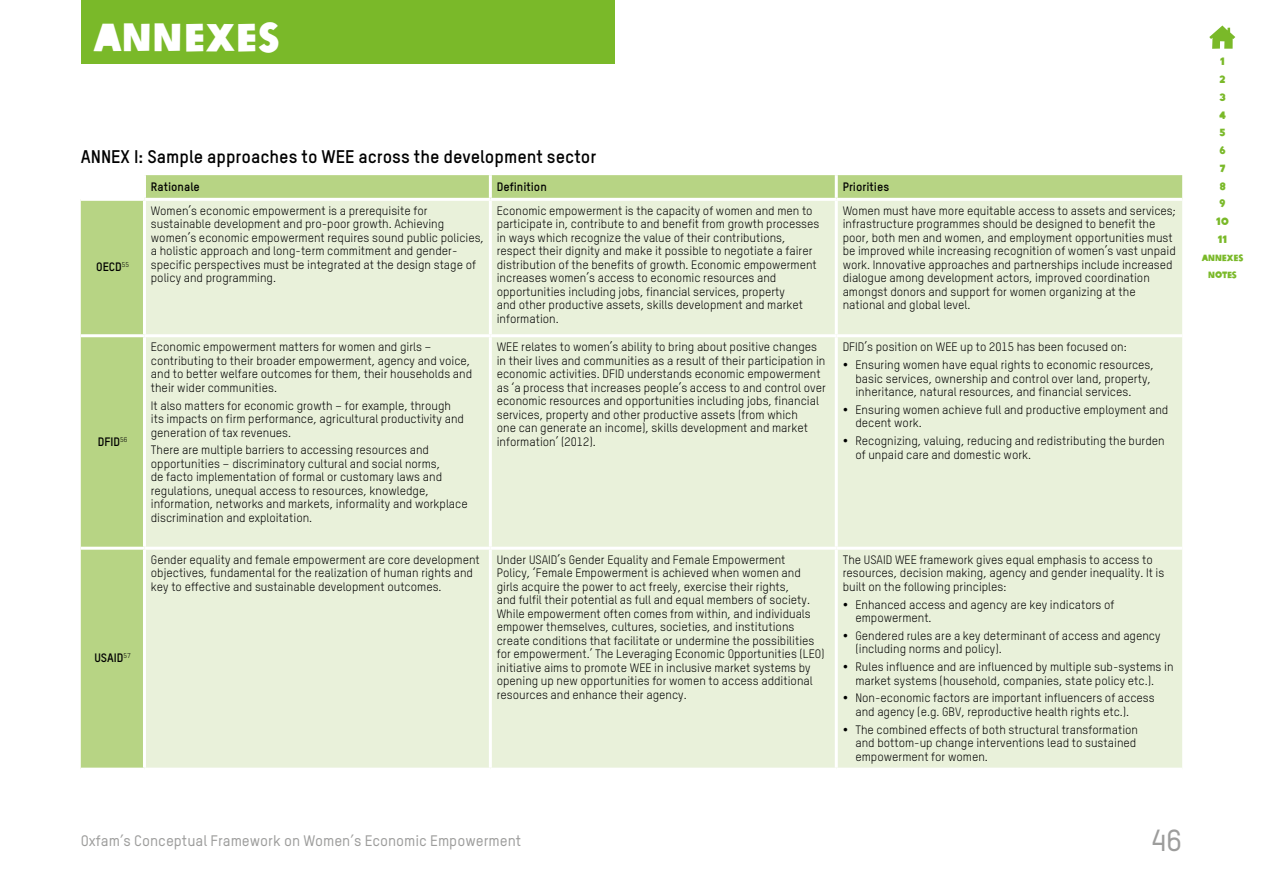
<style>
.page{position:relative;width:1263px;height:893px;background:#fff}
.page>*{position:absolute;margin:0;border:0;box-sizing:border-box;transform-origin:0 0}
.t1{font:39px "Oxfam Global Headline";color:#fff}
.t2{font:500 30px "Oxfam TSTARPRO";color:#9d9d9c}
.t3{font:700 18px "Oxfam TSTARPRO";color:#000}
.t4{font:500 15px "Oxfam TSTARPRO";color:#9d9d9c}
.t5{font:12px/13.5px "Oxfam TSTARPRO";color:#000}
.t6{font:700 12px "Oxfam TSTARPRO";color:#000}
.t7{font:10.5px/17.7px "Oxfam Global Headline";color:#7ab929;text-align:center}
.t8{font:9px/17.7px "Oxfam Global Headline";letter-spacing:-.03em;color:#7ab929;text-align:center}
</style>
<div class="page">
<div style="left:81px;top:175px;width:1101px;height:593px;background:#b7d484"></div>
<div style="left:146px;top:201px;width:1036px;height:567px;background:#e9f1da"></div>
<hr style="left:143px;top:175px;width:3px;height:23px;background:#fff">
<hr style="left:489px;top:175px;width:3px;height:23px;background:#fff">
<hr style="left:835px;top:175px;width:3px;height:23px;background:#fff">
<hr style="left:81px;top:198px;width:63px;height:3px;background:#fff">
<hr style="left:144px;top:198px;width:346px;height:3px;background:#fff">
<hr style="left:143px;top:201px;width:3px;height:133px;background:#fff">
<hr style="left:490px;top:198px;width:346px;height:3px;background:#fff">
<hr style="left:489px;top:201px;width:3px;height:133px;background:#fff">
<hr style="left:836px;top:198px;width:346px;height:3px;background:#fff">
<hr style="left:835px;top:201px;width:3px;height:133px;background:#fff">
<hr style="left:81px;top:334px;width:63px;height:3px;background:#fff">
<hr style="left:144px;top:334px;width:346px;height:3px;background:#fff">
<hr style="left:143px;top:337px;width:3px;height:210px;background:#fff">
<hr style="left:490px;top:334px;width:346px;height:3px;background:#fff">
<hr style="left:489px;top:337px;width:3px;height:210px;background:#fff">
<hr style="left:836px;top:334px;width:346px;height:3px;background:#fff">
<hr style="left:835px;top:337px;width:3px;height:210px;background:#fff">
<hr style="left:81px;top:547px;width:63px;height:3px;background:#fff">
<hr style="left:144px;top:547px;width:346px;height:3px;background:#fff">
<hr style="left:143px;top:550px;width:3px;height:218px;background:#fff">
<hr style="left:490px;top:547px;width:346px;height:3px;background:#fff">
<hr style="left:489px;top:550px;width:3px;height:218px;background:#fff">
<hr style="left:836px;top:547px;width:346px;height:3px;background:#fff">
<hr style="left:835px;top:550px;width:3px;height:218px;background:#fff">
<div style="left:81px;top:0;width:533px;height:64px;background:#7ab929"></div>
<svg style="left:1209px;top:26px;width:26px;height:23px"></svg>
<svg style="left:844px;top:363px;width:3px;height:4px"></svg>
<svg style="left:844px;top:439px;width:3px;height:4px"></svg>
<svg style="left:844px;top:602px;width:3px;height:4px"></svg>
<svg style="left:844px;top:696px;width:3px;height:4px"></svg>
<svg style="left:844px;top:727px;width:3px;height:4px"></svg>
<h1 class="t1" style="left:94px;top:3px;width:187px">ANNEXES</h1>
<h3 class="t3" style="left:81px;top:145px;width:517px">ANNEX I: Sample approaches to WEE across the development sector</h3>
<p class="t6" style="left:151px;top:179px;width:50px">Rationale</p>
<p class="t6" style="left:497px;top:179px;width:52px">Definition</p>
<p class="t6" style="left:843px;top:179px;width:48px">Priorities</p>
<p class="t6" style="left:96px;top:259px;width:34px">OECD<sup>55</sup></p>
<p class="t6" style="left:98px;top:434px;width:31px">DFID<sup>56</sup></p>
<p class="t6" style="left:94px;top:650px;width:38px">USAID<sup>57</sup></p>
<p class="t5" style="left:151px;top:204px;width:335px">Women’s economic empowerment is a prerequisite for sustainable development and pro-poor growth. Achieving women’s economic empowerment requires sound public policies, a holistic approach and long-term commitment and gender&shy;specific perspectives must be integrated at the design stage of policy and programming.</p>
<p class="t5" style="left:497px;top:204px;width:324px">Economic empowerment is the capacity of women and men to participate in, contribute to and benefit from growth processes in ways which recognize the value of their contributions, respect their dignity and make it possible to negotiate a fairer distribution of the benefits of growth. Economic empowerment increases women’s access to economic resources and opportunities including jobs, financial services, property<br>and other productive assets, skills development and market information.</p>
<p class="t5" style="left:843px;top:204px;width:335px">Women must have more equitable access to assets and services; infrastructure programmes should be designed to benefit the poor, both men and women, and employment opportunities must be improved while increasing recognition of women’s vast unpaid work. Innovative approaches and partnerships include increased dialogue among development actors, improved coordination amongst donors and support for women organizing at the national and global level.</p>
<p class="t5" style="left:151px;top:340px;width:323px">Economic empowerment matters for women and girls – contributing to their broader empowerment, agency and voice, and to better welfare outcomes for them, their households and their wider communities.</p>
<p class="t5" style="left:151px;top:398px;width:315px">It also matters for economic growth – for example, through its impacts on firm performance, agricultural productivity and generation of tax revenues.</p>
<p class="t5" style="left:151px;top:443px;width:318px">There are multiple barriers to accessing resources and opportunities – discriminatory cultural and social norms,<br>de facto implementation of formal or customary laws and regulations, unequal access to resources, knowledge, information, networks and markets, informality and workplace discrimination and exploitation.</p>
<p class="t5" style="left:497px;top:340px;width:331px">WEE relates to women’s ability to bring about positive changes in their lives and communities as a result of their participation in economic activities. DFID understands economic empowerment as ‘a process that increases people’s access to and control over economic resources and opportunities including jobs, financial services, property and other productive assets (from which<br>one can generate an income), skills development and market information’ (2012).</p>
<p class="t5" style="left:855px;top:338px;width:300px;line-height:17.7px;text-indent:-13px">DFID’s position on WEE up to 2015 has been focused on:<br>Ensuring women have equal rights to economic resources,</p>
<p class="t5" style="left:855px;top:371px;width:297px">basic services, ownership and control over land, property, inheritance, natural resources, and financial services.</p>
<p class="t5" style="left:855px;top:403px;width:314px">Ensuring women achieve full and productive employment and decent work.</p>
<p class="t5" style="left:855px;top:434px;width:311px">Recognizing, valuing, reducing and redistributing the burden of unpaid care and domestic work.</p>
<p class="t5" style="left:151px;top:553px;width:330px">Gender equality and female empowerment are core development objectives, fundamental for the realization of human rights and key to effective and sustainable development outcomes.</p>
<p class="t5" style="left:497px;top:553px;width:329px">Under USAID’s Gender Equality and Female Empowerment<br>Policy, ‘Female Empowerment is achieved when women and girls acquire the power to act freely, exercise their rights,<br>and fulfil their potential as full and equal members of society.<br>While empowerment often comes from within, and individuals empower themselves, cultures, societies, and institutions create conditions that facilitate or undermine the possibilities for empowerment.’ The Leveraging Economic Opportunities (LEO) initiative aims to promote WEE in inclusive market systems by opening up new opportunities for women to access additional resources and enhance their agency.</p>
<p class="t5" style="left:843px;top:553px;width:323px">The USAID WEE framework gives equal emphasis to access to resources, decision making, agency and gender inequality. It is built on the following principles:</p>
<p class="t5" style="left:855px;top:597px;width:261px">Enhanced access and agency are key indicators of empowerment.</p>
<p class="t5" style="left:855px;top:629px;width:307px">Gendered rules are a key determinant of access and agency (including norms and policy).</p>
<p class="t5" style="left:855px;top:660px;width:320px">Rules influence and are influenced by multiple sub-systems in market systems (household, companies, state policy etc.).</p>
<p class="t5" style="left:855px;top:691px;width:301px">Non-economic factors are important influencers of access and agency (e.g. GBV, reproductive health rights etc.).</p>
<p class="t5" style="left:855px;top:722px;width:284px">The combined effects of both structural transformation and bottom-up change interventions lead to sustained empowerment for women.</p>
<p class="t7" style="left:1216px;top:52px;width:14px">1<br>2<br>3<br>4<br>5<br>6<br>7<br>8<br>9<br>10<br>11</p>
<p class="t8" style="left:1202px;top:248px;width:43px">ANNEXES<br>NOTES</p>
<p class="t4" style="left:81px;top:831px;width:442px">Oxfam’s Conceptual Framework on Women’s Economic Empowerment</p>
<h2 class="t2" style="left:1151px;top:822px;width:33px">46</h2>
</div>
